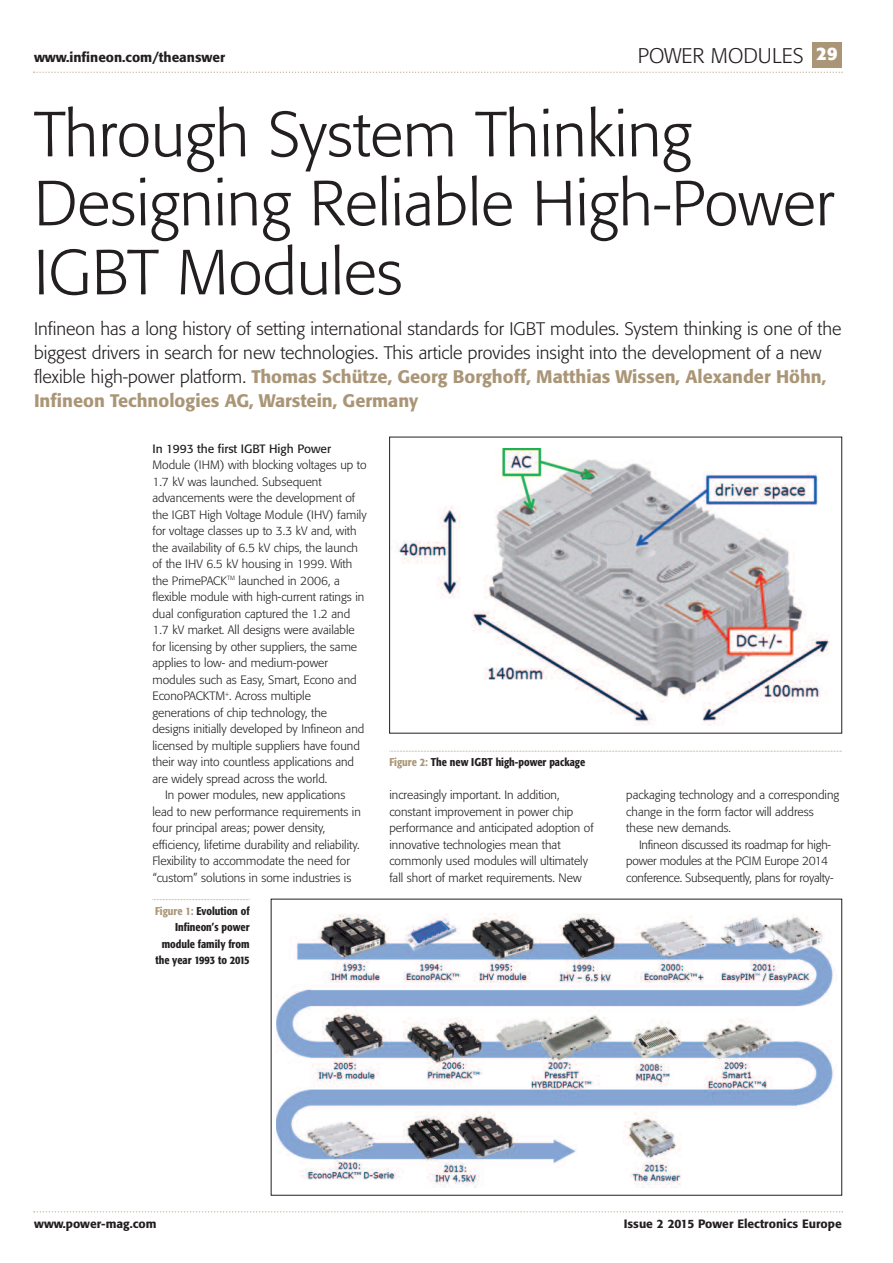
<style>
.page{position:relative;width:893px;height:1263px;background:#fff}
.page>*{position:absolute;margin:0;border:0;box-sizing:border-box;transform-origin:0 0}
.t1{font:300 63px/69px "Formata";color:#231f20}
.t2{font:300 21px "Formata";color:#231f20}
.t3{font:300 18px/24px "Formata";color:#231f20}
.t4{font:500 13.5px "Formata";color:#231f20}
.t5{font:300 12px/16.5px "Formata";color:#231f20}
.t6{font:500 12px "Formata";color:#231f20}
.t7{font:12px "Formata";color:#231f20}
.t8{font:500 condensed 11.25px/16.5px "Formata";color:#231f20;text-align:right}
.s1{font-weight:700;font-size:18px;color:#fff}
.s2{font-weight:500;color:#aa9677}
.s3{color:#aa9677}
</style>
<div class="page">
<svg style="left:33px;top:72px;width:810px;height:1px"></svg>
<div style="left:812px;top:43px;width:30px;height:25px;background:#aa9677"></div>
<svg style="left:34px;top:1211px;width:809px;height:1px"></svg>
<img style="left:277px;top:913px;width:557px;height:274px">
<svg style="left:152px;top:899px;width:98px;height:1px"></svg>
<img style="left:398px;top:448px;width:432px;height:278px">
<div style="left:389px;top:437px;width:453px;height:296px;border:1px solid #231f20"></div>
<svg style="left:389px;top:751px;width:453px;height:1px"></svg>
<p class="t4" style="left:34px;top:52px;width:193px">www.infineon.com/theanswer</p>
<h2 class="t2" style="left:638px;top:46px;width:201px">POWER MODULES <span class="s1">29</span></h2>
<h1 class="t1" style="left:34px;top:105px;width:802px">Through System Thinking<br>Designing Reliable High-Power<br>IGBT Modules</h1>
<p class="t3" style="left:34px;top:318px;width:809px">Infineon has a long history of setting international standards for IGBT modules. System thinking is one of the biggest drivers in search for new technologies. This article provides insight into the development of a new flexible high-power platform. <span class="s2">Thomas Schütze, Georg Borghoff, Matthias Wissen, Alexander Höhn, Infineon Technologies AG, Warstein, Germany</span></p>
<p class="t7" style="left:152px;top:444px;width:180px">In 1993 the first IGBT High Power</p>
<p class="t5" style="left:152px;top:458px;width:216px">Module (IHM) with blocking voltages up to</p>
<p class="t5" style="left:152px;top:474px;width:171px">1.7 kV was launched. Subsequent</p>
<p class="t5" style="left:152px;top:491px;width:204px">advancements were the development of</p>
<p class="t5" style="left:152px;top:507px;width:216px">the IGBT High Voltage Module (IHV) family</p>
<p class="t5" style="left:152px;top:524px;width:206px">for voltage classes up to 3.3 kV and, with</p>
<p class="t5" style="left:152px;top:540px;width:207px">the availability of 6.5 kV chips, the launch</p>
<p class="t5" style="left:152px;top:557px;width:201px">of the IHV 6.5 kV housing in 1999. With</p>
<p class="t5" style="left:152px;top:573px;width:189px">the PrimePACK<sup>TM</sup> launched in 2006, a</p>
<p class="t5" style="left:152px;top:590px;width:213px">flexible module with high-current ratings in</p>
<p class="t5" style="left:152px;top:606px;width:199px">dual configuration captured the 1.2 and</p>
<p class="t5" style="left:152px;top:623px;width:204px">1.7 kV market. All designs were available</p>
<p class="t5" style="left:152px;top:639px;width:206px">for licensing by other suppliers, the same</p>
<p class="t5" style="left:152px;top:656px;width:177px">applies to low- and medium-power</p>
<p class="t5" style="left:152px;top:672px;width:206px">modules such as Easy, Smart, Econo and</p>
<p class="t5" style="left:152px;top:689px;width:160px">EconoPACKTM<sup>+</sup>. Across multiple</p>
<p class="t5" style="left:152px;top:705px;width:176px">generations of chip technology, the</p>
<p class="t5" style="left:152px;top:722px;width:213px">designs initially developed by Infineon and</p>
<p class="t5" style="left:152px;top:738px;width:209px">licensed by multiple suppliers have found</p>
<p class="t5" style="left:152px;top:755px;width:203px">their way into countless applications and</p>
<p class="t5" style="left:152px;top:771px;width:176px">are widely spread across the world.</p>
<p class="t5" style="left:165px;top:788px;width:182px">In power modules, new applications</p>
<p class="t5" style="left:152px;top:804px;width:210px">lead to new performance requirements in</p>
<p class="t5" style="left:152px;top:821px;width:174px">four principal areas; power density,</p>
<p class="t5" style="left:152px;top:837px;width:209px">efficiency, lifetime durability and reliability.</p>
<p class="t5" style="left:152px;top:854px;width:199px">Flexibility to accommodate the need for</p>
<p class="t5" style="left:152px;top:870px;width:200px">“custom” solutions in some industries is</p>
<p class="t8" style="left:389px;top:755px;width:197px"><span class="s3">Figure 2:</span> The new IGBT high-power package</p>
<p class="t5" style="left:389px;top:788px;width:206px">increasingly important. In addition, constant improvement in power chip performance and anticipated adoption of innovative technologies mean that commonly used modules will ultimately fall short of market requirements. New</p>
<p class="t5" style="left:626px;top:788px;width:215px">packaging technology and a corresponding change in the form factor will address these new demands.</p>
<p class="t5" style="left:626px;top:837px;width:209px;text-indent:13px">Infineon discussed its roadmap for high&shy;power modules at the PCIM Europe 2014 conference. Subsequently, plans for royalty-</p>
<p class="t8" style="left:155px;top:904px;width:96px"><span class="s3">Figure 1:</span> Evolution of<br>Infineon’s power module family from the year 1993 to 2015</p>
<p class="t6" style="left:34px;top:1219px;width:124px">www.power-mag.com</p>
<p class="t6" style="left:624px;top:1219px;width:220px">Issue 2 2015 Power Electronics Europe</p>
</div>
